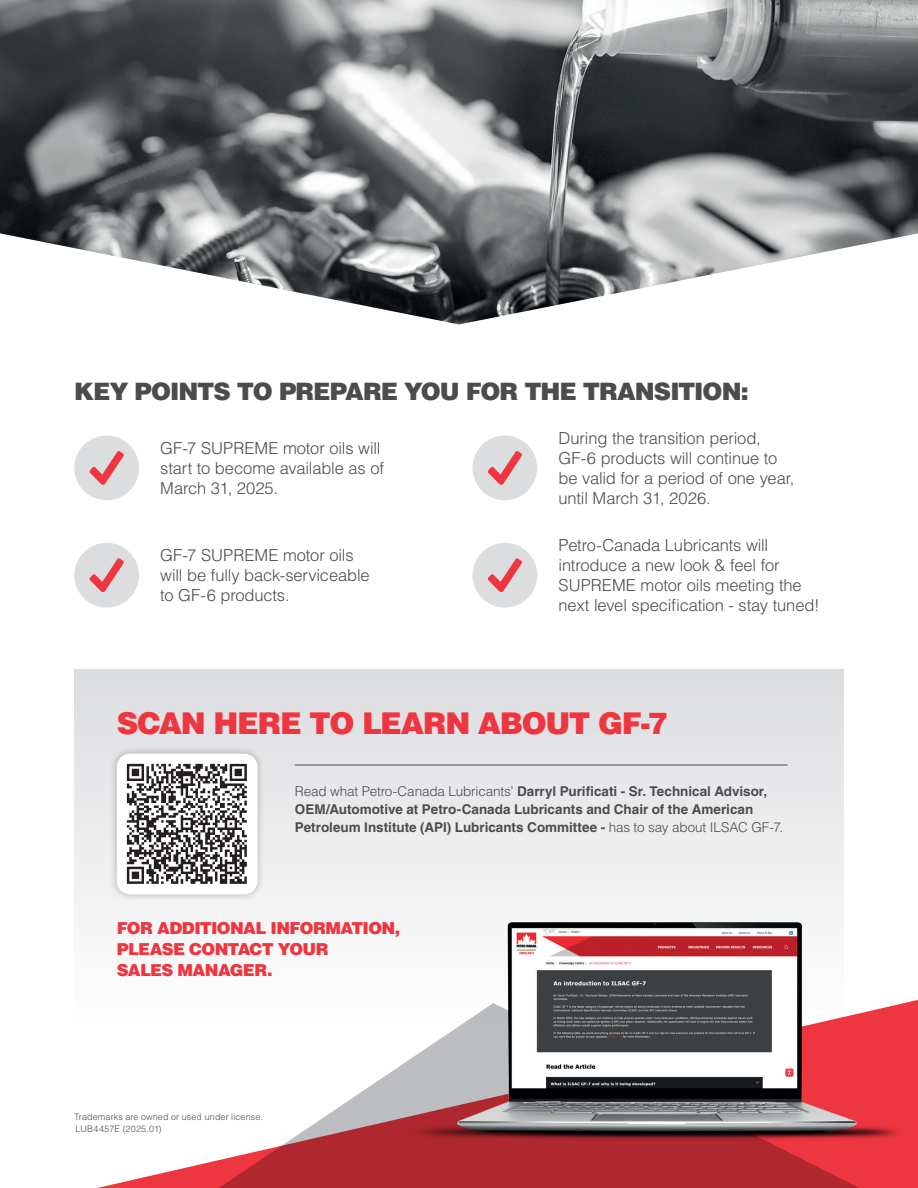
<style>
.page{position:relative;width:918px;height:1188px;background:#fff}
.page>*{position:absolute;margin:0;border:0;box-sizing:border-box;transform-origin:0 0}
.t1{font:900 30px "Helvetica LT Std";letter-spacing:-.04em;color:#ee3640}
.t2{font:900 24px "Helvetica LT Std";letter-spacing:-.04em;color:#4b4c4d}
.t3{font:300 16.5px/19.8px "Helvetica LT Std";letter-spacing:-.01em;color:#4b4c4d}
.t4{font:900 16.5px/21px "Helvetica LT Std";letter-spacing:-.035em;color:#ee3640}
.t5{font:700 13.5px/18px "Helvetica LT Std";color:#4b4c4d}
.t6{font:300 9px "Helvetica LT Std";letter-spacing:.015em;color:#4b4c4d}
.s1{font-weight:300}
</style>
<div class="page">
<img style="left:0;top:0;width:918px;height:324px">
<div style="left:74px;top:436px;width:65px;height:64px;background:#dcdddf;border-radius:50%"></div>
<svg style="left:89px;top:451px;width:35px;height:34px"></svg>
<div style="left:74px;top:543px;width:65px;height:65px;background:#dcdddf;border-radius:50%"></div>
<svg style="left:89px;top:558px;width:35px;height:34px"></svg>
<div style="left:473px;top:436px;width:64px;height:64px;background:#dcdddf;border-radius:50%"></div>
<svg style="left:488px;top:451px;width:34px;height:34px"></svg>
<div style="left:473px;top:543px;width:64px;height:65px;background:#dcdddf;border-radius:50%"></div>
<svg style="left:488px;top:558px;width:34px;height:34px"></svg>
<div style="left:74px;top:670px;width:770px;height:352px;background:linear-gradient(to bottom,#dbdcde,#fefefe)"></div>
<hr style="left:295px;top:765px;width:493px;height:1px;background:#4b4c4d">
<div style="left:109px;top:746px;width:156px;height:156px;background:#231f20;opacity:.3"></div>
<div style="left:117px;top:754px;width:141px;height:140px;background:#fff;border-radius:14px"></div>
<img style="left:120px;top:757px;width:135px;height:135px">
<svg style="left:74px;top:997px;width:844px;height:191px"></svg>
<svg style="left:199px;top:1003px;width:687px;height:185px"></svg>
<img style="left:397px;top:891px;width:521px;height:272px">
<p class="t2" style="left:74px;top:376px;width:676px">KEY POINTS TO PREPARE YOU FOR THE TRANSITION:</p>
<p class="t3" style="left:160px;top:438px;width:225px">GF-7 SUPREME motor oils will start to become available as of<br>March 31, 2025.</p>
<p class="t3" style="left:160px;top:545px;width:211px">GF-7 SUPREME motor oils will be fully back-serviceable to GF-6 products.</p>
<p class="t3" style="left:559px;top:428px;width:237px">During the transition period,<br>GF-6 products will continue to be valid for a period of one year, until March 31, 2026.</p>
<p class="t3" style="left:559px;top:536px;width:262px">Petro-Canada Lubricants will introduce a new look &amp; feel for<br>SUPREME motor oils meeting the next level specification - stay tuned!</p>
<p class="t1" style="left:117px;top:703px;width:552px">SCAN HERE TO LEARN ABOUT GF-7</p>
<p class="t5" style="left:295px;top:782px;width:490px"><span class="s1">Read what Petro-Canada Lubricants’</span> Darryl Purificati - Sr. Technical Advisor,<br>OEM/Automotive at Petro-Canada Lubricants and Chair of the American<br>Petroleum Institute (API) Lubricants Committee - <span class="s1">has to say about ILSAC GF-7.</span></p>
<p class="t4" style="left:117px;top:917px;width:285px">FOR ADDITIONAL INFORMATION,<br>PLEASE CONTACT YOUR<br>SALES MANAGER.</p>
<p class="t6" style="left:74px;top:1111px;width:190px">Trademarks are owned or used under license.</p>
<p class="t6" style="left:76px;top:1123px;width:88px">LUB4457E (2025.01)</p>
</div>
